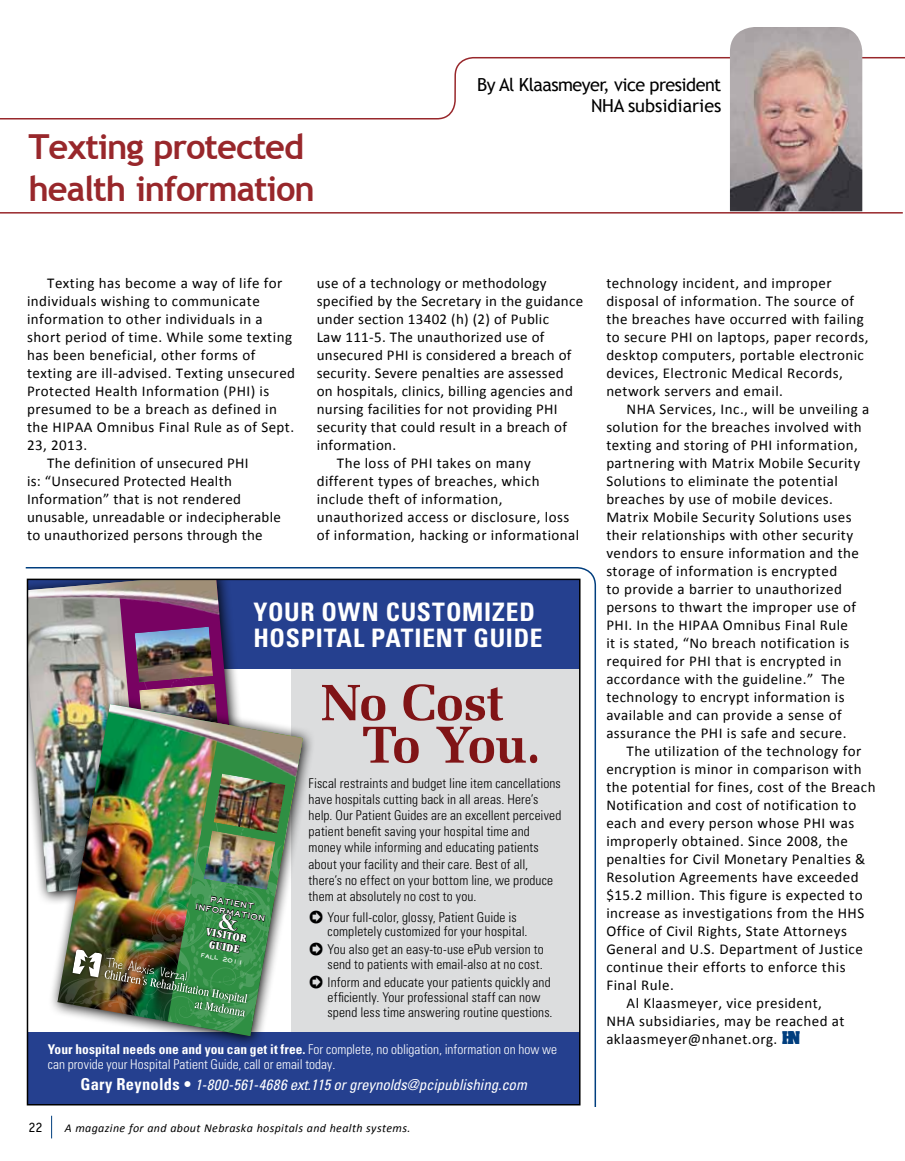
<style>
.page{position:relative;width:905px;height:1161px;background:#fff}
.page>*{position:absolute;margin:0;border:0;box-sizing:border-box;transform-origin:0 0}
.t1{font:700 51.9px "Melior";color:#801416}
.t2{font:700 51px "Melior";color:#801416}
.t3{font:700 34.5px/41.4px "Trebuchet MS";letter-spacing:-.03em;color:#98272b}
.t4{font:700 condensed 25.5px/25.5px "Univers";letter-spacing:.03em;color:#fff}
.t5{font:18px/21.6px "Trebuchet MS";letter-spacing:-.03em;color:#000;text-align:right}
.t6{font:15px/18px "Calibri";letter-spacing:.03em;color:#000}
.t7{font:italic condensed 15px "Univers";letter-spacing:-.005em;color:#fff}
.t8{font:14.25px "Officina Sans";color:#000}
.t9{font:300 condensed 13.5px/16.2px "Univers";letter-spacing:.01em;color:#000}
.t10{font:300 condensed 13.5px/15px "Univers";color:#fff}
.t11{font:italic 12px "Calibri";letter-spacing:.03em;color:#000}
.t12{font:900 condensed 10.35px/11.9px "Cheltenham";color:#fff;text-align:center}
.t13{font:700 8.85px/9.9px "Eyechart";color:#fff;text-align:center}
.t14{font:700 6.45px "Eyechart";color:#fff}
.s1{font-family:"Apple Gothic";font-weight:400;font-stretch:normal}
.s2{font-weight:700}
.s3{font-weight:700;font-style:normal;font-size:16.5px}
.s4{font-family:"Aachen";font-weight:700;color:#003e7e}
</style>
<div class="page">
<svg style="left:51px;top:1116px;width:1px;height:22px"></svg>
<hr style="left:0;top:212px;width:902px;height:2px;background:#98272b">
<img style="left:730px;top:27px;width:132px;height:184px">
<svg style="left:25px;top:567px;width:571px;height:540px"></svg>
<div style="left:291px;top:633px;width:288px;height:472px;background:#dcddde"></div>
<div style="left:27px;top:1032px;width:552px;height:73px;background:#25408f"></div>
<div style="left:27px;top:579px;width:552px;height:89px;background:#25408f"></div>
<img style="left:30px;top:693px;width:26px;height:199px">
<img style="left:30px;top:582px;width:26px;height:111px">
<svg style="left:48px;top:694px;width:264px;height:351px"></svg>
<svg style="left:291px;top:799px;width:12px;height:237px"></svg>
<img style="left:291px;top:704px;width:12px;height:95px">
<img style="left:56px;top:579px;width:235px;height:457px">
<h3 class="t3" style="left:28px;top:126px;width:288px">Texting protected health information</h3>
<p class="t5" style="left:477px;top:74px;width:246px">By Al Klaasmeyer, vice president nha subsidiaries</p>
<p class="t6" style="left:47px;top:274px;width:237px">Texting has become a way of life for</p>
<p class="t6" style="left:27px;top:292px;width:234px">individuals wishing to communicate</p>
<p class="t6" style="left:27px;top:310px;width:237px">information to other individuals in a</p>
<p class="t6" style="left:27px;top:328px;width:266px">short period of time. While some texting</p>
<p class="t6" style="left:27px;top:346px;width:230px">has been beneficial, other forms of</p>
<p class="t6" style="left:27px;top:364px;width:269px">texting are ill-advised. Texting unsecured</p>
<p class="t6" style="left:27px;top:382px;width:244px">Protected Health Information (PHI) is</p>
<p class="t6" style="left:27px;top:400px;width:251px">presumed to be a breach as defined in</p>
<p class="t6" style="left:27px;top:418px;width:269px">the HIPAA Omnibus Final Rule as of Sept.</p>
<p class="t6" style="left:27px;top:436px;width:62px">23, 2013.</p>
<p class="t6" style="left:47px;top:454px;width:203px">The definition of unsecured PHI</p>
<p class="t6" style="left:27px;top:472px;width:206px">is: “Unsecured Protected Health</p>
<p class="t6" style="left:27px;top:490px;width:215px">Information” that is not rendered</p>
<p class="t6" style="left:27px;top:508px;width:255px">unusable, unreadable or indecipherable</p>
<p class="t6" style="left:27px;top:526px;width:237px">to unauthorized persons through the</p>
<p class="t6" style="left:316px;top:274px;width:231px">use of a technology or methodology</p>
<p class="t6" style="left:316px;top:292px;width:268px">specified by the Secretary in the guidance</p>
<p class="t6" style="left:316px;top:310px;width:234px">under section 13402 (h) (2) of Public</p>
<p class="t6" style="left:316px;top:328px;width:229px">Law 111-5. The unauthorized use of</p>
<p class="t6" style="left:316px;top:346px;width:256px">unsecured PHI is considered a breach of</p>
<p class="t6" style="left:316px;top:364px;width:249px">security. Severe penalties are assessed</p>
<p class="t6" style="left:316px;top:382px;width:258px">on hospitals, clinics, billing agencies and</p>
<p class="t6" style="left:316px;top:400px;width:242px">nursing facilities for not providing PHI</p>
<p class="t6" style="left:316px;top:418px;width:252px">security that could result in a breach of</p>
<p class="t6" style="left:316px;top:436px;width:81px">information.</p>
<p class="t6" style="left:337px;top:454px;width:195px">The loss of PHI takes on many</p>
<p class="t6" style="left:316px;top:472px;width:224px">different types of breaches, which</p>
<p class="t6" style="left:316px;top:490px;width:187px">include theft of information,</p>
<p class="t6" style="left:316px;top:508px;width:254px">unauthorized access or disclosure, loss</p>
<p class="t6" style="left:316px;top:526px;width:264px">of information, hacking or informational</p>
<h3 class="t4" style="left:253px;top:599px;width:290px">YOUR OWN CUSTOMIZED<br>HOSPITAL PATIENT GUIDE</h3>
<h2 class="t2" style="left:321px;top:671px;width:184px">No Cost</h2>
<h1 class="t1" style="left:362px;top:712px;width:180px">To You.</h1>
<p class="t9" style="left:308px;top:775px;width:254px">Fiscal restraints and budget line item cancellations have hospitals cutting back in all areas. Here’s help. Our Patient Guides are an excellent perceived patient benefit saving your hospital time and money while informing and educating patients about your facility and their care. Best of all, there’s no effect on your bottom line, we produce them at absolutely no cost to you.</p>
<p class="t13" style="left:198px;top:892px;width:72px;rotate:10deg">PATIENT<br>INFORMATION</p>
<p class="t12" style="left:207px;top:925px;width:42px;rotate:10deg">VISITOR<br>GUIDE</p>
<p class="t14" style="left:201px;top:951px;width:45px;rotate:10deg">FALL 2011</p>
<p class="t9" style="left:327px;top:909px;width:201px;line-height:15px;text-indent:-18px"><span class="s1">➲</span> Your full-color, glossy, Patient Guide is completely customized for your hospital.</p>
<p class="t9" style="left:309px;top:942px;width:235px;line-height:15px;text-align:right"><span class="s1">➲</span> You also get an easy-to-use ePub version to send to patients with email-also at no cost.</p>
<p class="t9" style="left:327px;top:974px;width:226px;line-height:15px;text-indent:-18px"><span class="s1">➲</span> Inform and educate your patients quickly and efficiently. Your professional staff can now spend less time answering routine questions.</p>
<p class="t10" style="left:48px;top:1042px;width:511px"><span class="s2">Your hospital needs one and you can get it free.</span> For complete, no obligation, information on how we can provide your Hospital Patient Guide, call or email today.</p>
<p class="t7" style="left:80px;top:1075px;width:448px"><span class="s3">Gary Reynolds •</span> 1-800-561-4686 ext.115 or greynolds@pcipublishing.com</p>
<p class="t8" style="left:28px;top:1119px;width:16px">22</p>
<p class="t11" style="left:65px;top:1119px;width:347px">A magazine for and about Nebraska hospitals and health systems.</p>
<p class="t6" style="left:606px;top:274px;width:263px">technology incident, and improper disposal of information. The source of the breaches have occurred with failing to secure PHI on laptops, paper records, desktop computers, portable electronic devices, Electronic Medical Records, network servers and email.</p>
<p class="t6" style="left:606px;top:400px;width:264px;text-indent:20px">NHA Services, Inc., will be unveiling a solution for the breaches involved with texting and storing of PHI information, partnering with Matrix Mobile Security Solutions to eliminate the potential breaches by use of mobile devices.<br>Matrix Mobile Security Solutions uses their relationships with other security vendors to ensure information and the storage of information is encrypted<br>to provide a barrier to unauthorized persons to thwart the improper use of PHI. In the HIPAA Omnibus Final Rule<br>it is stated, “No breach notification is required for PHI that is encrypted in accordance with the guideline.” The technology to encrypt information is available and can provide a sense of assurance the PHI is safe and secure.</p>
<p class="t6" style="left:626px;top:742px;width:236px">The utilization of the technology for</p>
<p class="t6" style="left:606px;top:760px;width:257px">encryption is minor in comparison with</p>
<p class="t6" style="left:606px;top:778px;width:271px">the potential for fines, cost of the Breach</p>
<p class="t6" style="left:606px;top:796px;width:251px">Notification and cost of notification to</p>
<p class="t6" style="left:606px;top:814px;width:249px">each and every person whose PHI was</p>
<p class="t6" style="left:606px;top:832px;width:243px">improperly obtained. Since 2008, the</p>
<p class="t6" style="left:606px;top:850px;width:261px">penalties for Civil Monetary Penalties &amp;</p>
<p class="t6" style="left:606px;top:868px;width:254px">Resolution Agreements have exceeded</p>
<p class="t6" style="left:606px;top:886px;width:258px">$15.2 million. This figure is expected to</p>
<p class="t6" style="left:606px;top:904px;width:259px">increase as investigations from the HHS</p>
<p class="t6" style="left:606px;top:922px;width:242px">Office of Civil Rights, State Attorneys</p>
<p class="t6" style="left:606px;top:940px;width:258px">General and U.S. Department of Justice</p>
<p class="t6" style="left:606px;top:958px;width:241px">continue their efforts to enforce this</p>
<p class="t6" style="left:606px;top:976px;width:69px">Final Rule.</p>
<p class="t6" style="left:626px;top:994px;width:197px">Al Klaasmeyer, vice president,</p>
<p class="t6" style="left:606px;top:1012px;width:240px">NHA subsidiaries, may be reached at</p>
<p class="t6" style="left:606px;top:1030px;width:196px">aklaasmeyer@nhanet.org. <span class="s4">HN</span></p>
</div>
